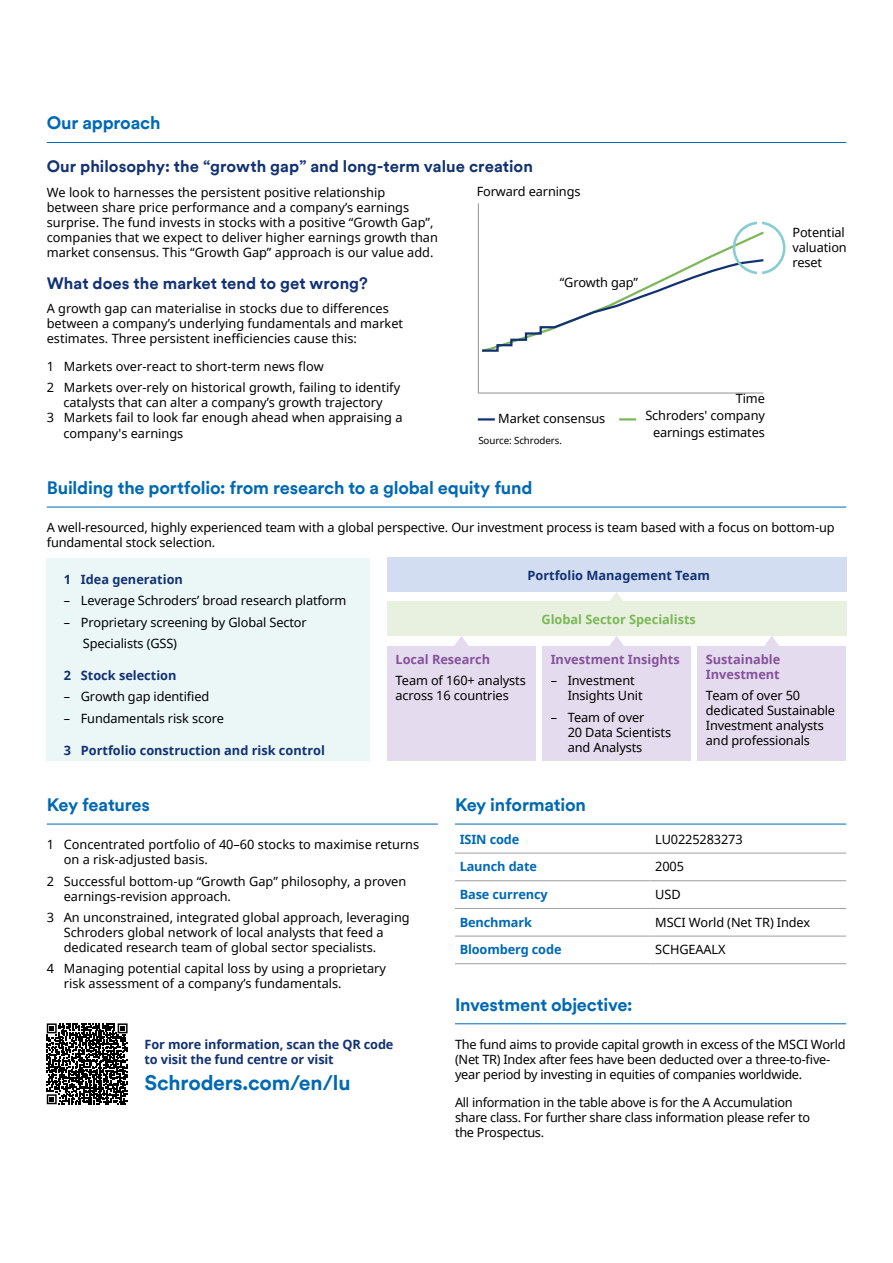
<style>
.page{position:relative;width:893px;height:1263px;background:#fff}
.page>*{position:absolute;margin:0;border:0;box-sizing:border-box;transform-origin:0 0}
.t1{font:700 21px "Schroders Circular TT";letter-spacing:-.01em;color:#0069b4}
.t2{font:700 18px "Schroders Circular TT";letter-spacing:-.01em;color:#0069b4}
.t3{font:700 16.5px "Schroders Circular TT";color:#123274}
.t4{font:12.75px/15px "Noto Sans";color:#000}
.t5{font:12.75px/15px "Noto Sans";letter-spacing:-.02em;color:#000}
.t6{font:700 12.75px/15px "Noto Sans";color:#123274}
.t7{font:700 12.75px "Noto Sans";letter-spacing:-.01em;color:#0069b4}
.t8{font:700 12.75px/15px "Noto Sans";color:#85529c}
.t9{font:700 12.75px "Noto Sans";color:#7db759}
.t10{font:9.75px "Noto Sans";letter-spacing:-.01em;color:#000}
.s1{font-style:inherit}
</style>
<div class="page">
<hr style="left:47px;top:142px;width:799px;height:1px;background:#0069b4">
<hr style="left:47px;top:507px;width:799px;height:1px;background:#0069b4">
<hr style="left:47px;top:824px;width:391px;height:1px;background:#0069b4">
<hr style="left:455px;top:824px;width:391px;height:1px;background:#0069b4">
<hr style="left:455px;top:853px;width:196px;height:1px;background:#9d9d9c">
<hr style="left:651px;top:853px;width:195px;height:1px;background:#9d9d9c">
<hr style="left:455px;top:880px;width:196px;height:1px;background:#9d9d9c">
<hr style="left:651px;top:880px;width:195px;height:1px;background:#9d9d9c">
<hr style="left:455px;top:908px;width:196px;height:1px;background:#9d9d9c">
<hr style="left:651px;top:908px;width:195px;height:1px;background:#9d9d9c">
<hr style="left:455px;top:936px;width:196px;height:1px;background:#9d9d9c">
<hr style="left:651px;top:936px;width:195px;height:1px;background:#9d9d9c">
<hr style="left:455px;top:963px;width:196px;height:1px;background:#9d9d9c">
<hr style="left:651px;top:963px;width:195px;height:1px;background:#9d9d9c">
<hr style="left:455px;top:1023px;width:391px;height:1px;background:#0069b4">
<svg style="left:47px;top:1023px;width:81px;height:81px"></svg>
<div style="left:47px;top:558px;width:323px;height:202px;background:#ebf6f7"></div>
<div style="left:387px;top:558px;width:459px;height:34px;background:#d3ddf2"></div>
<div style="left:387px;top:646px;width:149px;height:114px;background:#e4dcee"></div>
<div style="left:542px;top:646px;width:149px;height:114px;background:#e4dcee"></div>
<div style="left:697px;top:646px;width:149px;height:114px;background:#e4dcee"></div>
<svg style="left:454px;top:636px;width:15px;height:10px"></svg>
<svg style="left:609px;top:636px;width:15px;height:10px"></svg>
<svg style="left:765px;top:636px;width:14px;height:10px"></svg>
<div style="left:387px;top:602px;width:459px;height:34px;background:#e8f1e0"></div>
<svg style="left:608px;top:592px;width:17px;height:10px"></svg>
<hr style="left:478px;top:203px;width:1px;height:190px;background:#9d9d9c">
<hr style="left:478px;top:392px;width:285px;height:2px;background:#9d9d9c">
<hr style="left:478px;top:418px;width:17px;height:3px;background:#123274">
<hr style="left:619px;top:418px;width:17px;height:3px;background:#7db759">
<svg style="left:482px;top:222px;width:303px;height:130px"></svg>
<h2 class="t2" style="left:47px;top:111px;width:115px">Our approach</h2>
<p class="t3" style="left:47px;top:155px;width:488px">Our philosophy: the “growth gap” and long-term value creation</p>
<p class="t4" style="left:47px;top:184px;width:393px">We look to harnesses the persistent positive relationship between share price performance and a company’s earnings surprise. The fund invests in stocks with a positive “Growth Gap”, companies that we expect to deliver higher earnings growth than market consensus. This “Growth Gap” approach is our value add.</p>
<p class="t3" style="left:47px;top:272px;width:323px">What does the market tend to get wrong?</p>
<p class="t4" style="left:47px;top:301px;width:358px">A growth gap can materialise in stocks due to differences between a company’s underlying fundamentals and market estimates. Three persistent inefficiencies cause this:</p>
<p class="t4" style="left:47px;top:355px;width:355px;line-height:21.5px">1 Markets over-react to short-term news flow<br>2 Markets over-rely on historical growth, failing to identify</p>
<p class="t4" style="left:63px;top:395px;width:321px">catalysts that can alter a company’s growth trajectory</p>
<p class="t4" style="left:47px;top:410px;width:357px">3 Markets fail to look far enough ahead when appraising a</p>
<p class="t4" style="left:63px;top:425px;width:122px">company's earnings</p>
<h2 class="t2" style="left:47px;top:475px;width:487px">Building the portfolio: from research to a global equity fund</h2>
<p class="t4" style="left:47px;top:520px;width:789px">A well-resourced, highly experienced team with a global perspective. Our investment process is team based with a focus on bottom-up fundamental stock selection.</p>
<p class="t4" style="left:477px;top:184px;width:105px">Forward earnings</p>
<p class="t4" style="left:792px;top:225px;width:56px">Potential valuation reset</p>
<p class="t4" style="left:560px;top:274px;width:80px">“Growth gap”</p>
<p class="t4" style="left:645px;top:390px;width:121px;line-height:16.8px;text-align:right">Time<br>Schroders' company earnings estimates</p>
<p class="t4" style="left:498px;top:411px;width:108px">Market consensus</p>
<p class="t10" style="left:478px;top:434px;width:85px">Source: Schroders.</p>
<p class="t6" style="left:64px;top:571px;width:121px">1 Idea generation</p>
<p class="t4" style="left:64px;top:593px;width:284px">– Leverage Schroders’ broad research platform</p>
<p class="t4" style="left:83px;top:611px;width:225px;line-height:21.5px;text-indent:-19px">– Proprietary screening by Global Sector<br>Specialists (GSS)</p>
<p class="t6" style="left:64px;top:668px;width:114px">2 Stock selection</p>
<p class="t4" style="left:64px;top:689px;width:147px">– Growth gap identified</p>
<p class="t4" style="left:64px;top:710px;width:162px">– Fundamentals risk score</p>
<p class="t6" style="left:64px;top:742px;width:263px">3 Portfolio construction and risk <span class="s1">control</span></p>
<p class="t6" style="left:527px;top:568px;width:184px">Portfolio Management Team</p>
<p class="t8" style="left:395px;top:651px;width:96px">Local Research</p>
<p class="t4" style="left:395px;top:673px;width:132px">Team of 160+ analysts across 16 countries</p>
<p class="t9" style="left:541px;top:610px;width:156px">Global Sector Specialists</p>
<p class="t8" style="left:551px;top:651px;width:131px">Investment Insights</p>
<p class="t4" style="left:568px;top:673px;width:76px">Investment<br>Insights Unit</p>
<p class="t4" style="left:568px;top:709px;width:105px">Team of over<br>20 Data Scientists and Analysts</p>
<p class="t8" style="left:706px;top:651px;width:76px">Sustainable<br>Investment</p>
<p class="t4" style="left:706px;top:688px;width:131px">Team of over 50 dedicated Sustainable<br>Investment analysts and professionals</p>
<h2 class="t2" style="left:47px;top:792px;width:105px">Key features</h2>
<p class="t4" style="left:64px;top:837px;width:357px;text-indent:-17px">1 Concentrated portfolio of 40–60 stocks to maximise returns on a risk-adjusted basis.</p>
<p class="t4" style="left:64px;top:873px;width:344px;text-indent:-17px">2 Successful bottom-up “Growth Gap” philosophy, a proven earnings-revision approach.</p>
<p class="t4" style="left:64px;top:910px;width:347px;text-indent:-17px">3 An unconstrained, integrated global approach, leveraging<br>Schroders global network of local analysts that feed a dedicated research team of global sector specialists.</p>
<p class="t4" style="left:64px;top:961px;width:324px;text-indent:-17px">4 Managing potential capital loss by using a proprietary risk assessment of a company’s fundamentals.</p>
<p class="t6" style="left:145px;top:1036px;width:250px">For more information, scan the QR code to visit the fund centre or visit</p>
<h1 class="t1" style="left:145px;top:1068px;width:207px">Schroders.com/en/lu</h1>
<h2 class="t2" style="left:455px;top:792px;width:132px">Key information</h2>
<p class="t7" style="left:460px;top:830px;width:61px">ISIN code</p>
<p class="t4" style="left:655px;top:831px;width:89px">LU0225283273</p>
<p class="t7" style="left:460px;top:858px;width:79px">Launch date</p>
<p class="t4" style="left:655px;top:859px;width:30px">2005</p>
<p class="t7" style="left:460px;top:885px;width:90px">Base currency</p>
<p class="t4" style="left:655px;top:887px;width:27px">USD</p>
<p class="t7" style="left:460px;top:913px;width:74px">Benchmark</p>
<p class="t4" style="left:655px;top:914px;width:156px">MSCI World (Net TR) Index</p>
<p class="t7" style="left:460px;top:941px;width:103px">Bloomberg code</p>
<p class="t4" style="left:655px;top:942px;width:72px">SCHGEAALX</p>
<h2 class="t2" style="left:455px;top:992px;width:179px">Investment objective:</h2>
<p class="t5" style="left:455px;top:1036px;width:392px">The fund aims to provide capital growth in excess of the MSCI World (Net TR) Index after fees have been deducted over a three-to-five&shy;year period by investing in equities of companies worldwide.</p>
<p class="t5" style="left:455px;top:1094px;width:357px">All information in the table above is for the A Accumulation share class. For further share class information please refer to the Prospectus.</p>
</div>
